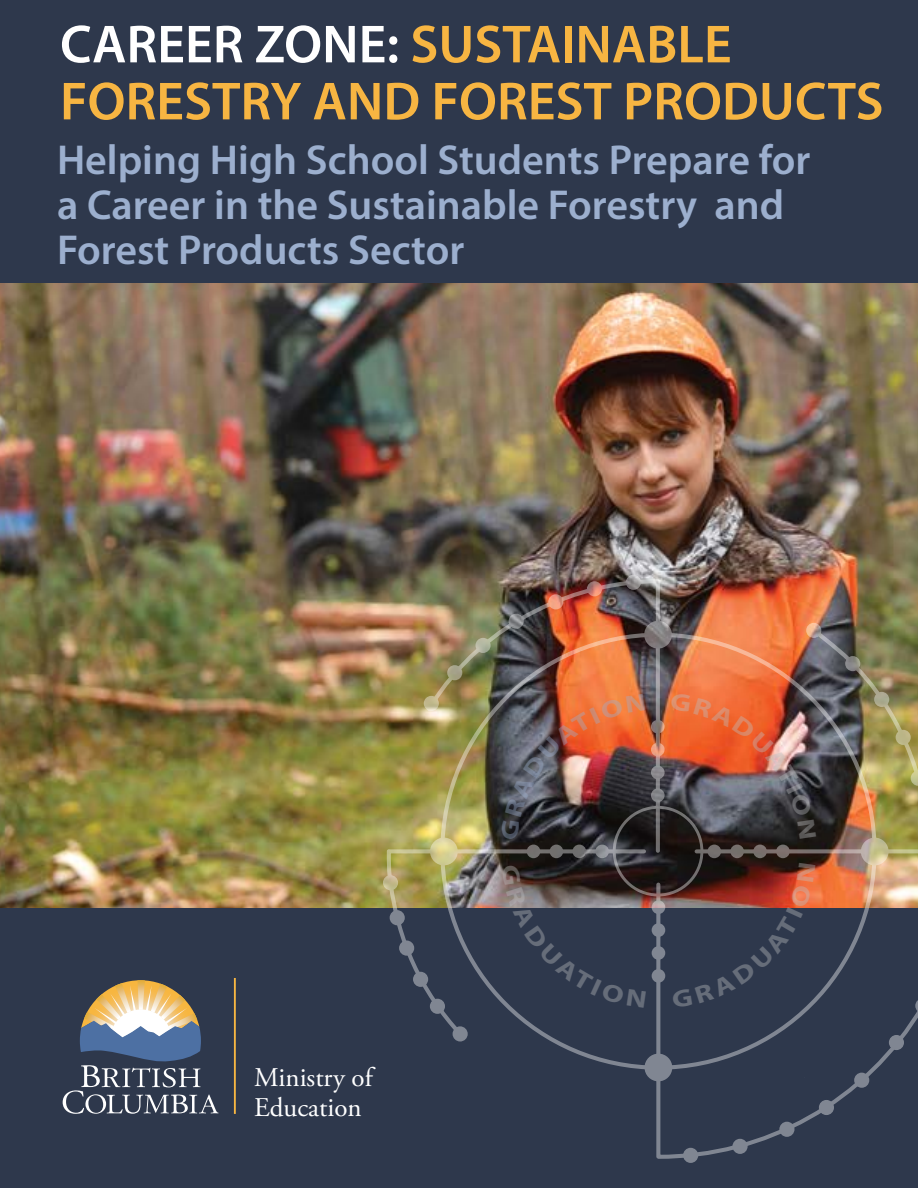
<style>
.page{position:relative;width:918px;height:1188px;background:#fff}
.page>*{position:absolute;margin:0;border:0;box-sizing:border-box;transform-origin:0 0}
.t1{font:600 54px/57px "Myriad Pro";color:#f7b542}
.t2{font:600 42px/45px "Myriad Pro";color:#9cafce}
.t3{font:27px/30px "Adobe Garamond Pro";color:#fff}
.s1{color:#fff}
</style>
<div class="page">
<img style="left:0;top:282px;width:918px;height:627px">
<div style="left:0;top:909px;width:918px;height:279px;background:#2e384c"></div>
<div style="left:0;top:0;width:918px;height:282px;background:#2e384c"></div>
<svg style="left:63px;top:980px;width:156px;height:134px"></svg>
<hr style="left:234px;top:978px;width:2px;height:136px;background:#f7b642">
<svg style="left:551px;top:855px;width:103px;height:217px"></svg>
<svg style="left:383px;top:875px;width:15px;height:15px"></svg>
<img style="left:654px;top:643px;width:225px;height:238px">
<img style="left:423px;top:577px;width:244px;height:278px">
<svg style="left:646px;top:623px;width:24px;height:24px"></svg>
<div style="left:644px;top:621px;width:28px;height:28px;border:4px solid #fff;border-radius:50%"></div>
<svg style="left:626px;top:575px;width:15px;height:15px"></svg>
<svg style="left:587px;top:581px;width:15px;height:15px"></svg>
<svg style="left:548px;top:594px;width:15px;height:15px"></svg>
<svg style="left:509px;top:614px;width:15px;height:15px"></svg>
<svg style="left:475px;top:638px;width:16px;height:15px"></svg>
<svg style="left:447px;top:665px;width:15px;height:15px"></svg>
<svg style="left:424px;top:696px;width:15px;height:15px"></svg>
<svg style="left:651px;top:789px;width:14px;height:13px"></svg>
<div style="left:651px;top:766px;width:14px;height:13px;background:#8b898f;border-radius:50%"></div>
<svg style="left:651px;top:743px;width:14px;height:13px"></svg>
<svg style="left:651px;top:720px;width:14px;height:14px"></svg>
<svg style="left:863px;top:840px;width:24px;height:23px"></svg>
<div style="left:861px;top:838px;width:28px;height:27px;border:4px solid #fff;border-radius:50%"></div>
<svg style="left:806px;top:623px;width:15px;height:15px"></svg>
<svg style="left:707px;top:845px;width:14px;height:13px"></svg>
<svg style="left:730px;top:845px;width:14px;height:13px"></svg>
<svg style="left:753px;top:845px;width:14px;height:13px"></svg>
<svg style="left:776px;top:845px;width:14px;height:13px"></svg>
<svg style="left:683px;top:1148px;width:15px;height:15px"></svg>
<svg style="left:654px;top:881px;width:264px;height:280px"></svg>
<div style="left:647px;top:1056px;width:23px;height:23px;background:#808692;border-radius:50%"></div>
<div style="left:645px;top:1054px;width:27px;height:27px;border:4px solid #fff;border-radius:50%"></div>
<div style="left:652px;top:969px;width:13px;height:14px;background:#808692;border-radius:50%"></div>
<div style="left:652px;top:946px;width:13px;height:14px;background:#808692;border-radius:50%"></div>
<div style="left:652px;top:923px;width:13px;height:14px;background:#808692;border-radius:50%"></div>
<svg style="left:652px;top:900px;width:13px;height:14px"></svg>
<div style="left:613px;top:806px;width:90px;height:90px;border:3px solid #fff;border-radius:50%"></div>
<svg style="left:385px;top:846px;width:263px;height:195px"></svg>
<svg style="left:672px;top:863px;width:144px;height:145px"></svg>
<img style="left:500px;top:694px;width:145px;height:146px">
<img style="left:670px;top:625px;width:248px;height:230px">
<p class="t1" style="left:60px;top:14px;width:825px"><span class="s1">CAREER ZONE:</span> SUSTAINABLE<br>FORESTRY AND FOREST PRODUCTS</p>
<p class="t2" style="left:57px;top:137px;width:755px">Helping High School Students Prepare for a Career in the Sustainable Forestry and<br>Forest Products Sector</p>
<p class="t3" style="left:254px;top:1063px;width:120px">Ministry of<br>Education</p>
</div>
